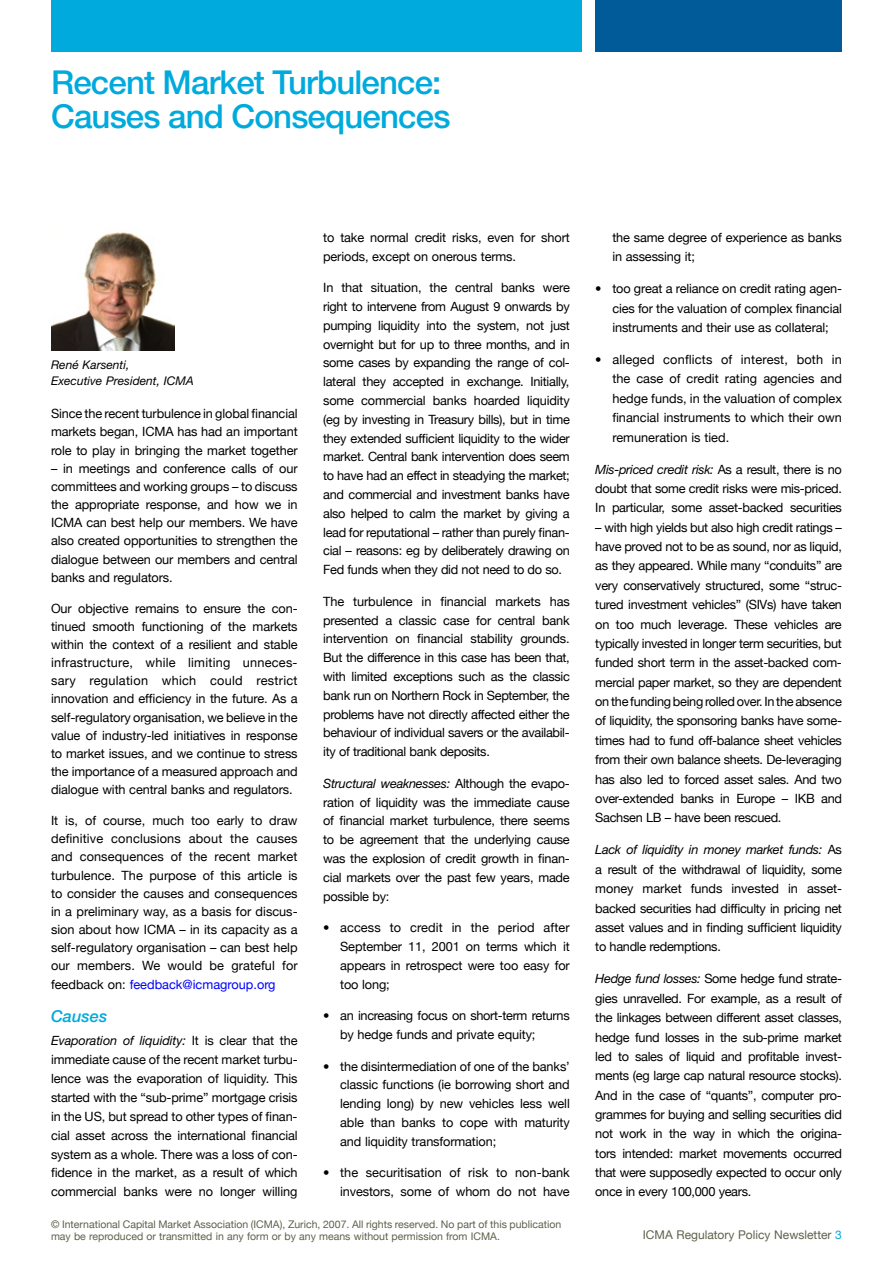
<style>
.page{position:relative;width:893px;height:1263px;background:#fff}
.page>*{position:absolute;margin:0;border:0;box-sizing:border-box;transform-origin:0 0}
.t1{font:500 33px/34.5px "Helvetica Neue";letter-spacing:-.025em;color:#00aadc}
.t2{font:italic 500 16.5px "Helvetica Neue";color:#00aadc}
.t3{font:12.75px/19.4px "Helvetica Neue";letter-spacing:-.01em;color:#000;text-align:justify}
.t4{font:italic 12px/15.8px "Helvetica Neue";color:#000}
.t5{font:12px "Helvetica Neue";color:#5f604b}
.t6{font:10.5px/11.2px "Helvetica Neue";color:#5f604b}
.s1{color:#00f}
.s2{font-style:italic}
.s3{color:#00aadc}
</style>
<div class="page">
<div style="left:51px;top:0;width:531px;height:51px;background:#00aadc"></div>
<div style="left:595px;top:0;width:247px;height:51px;background:#005b98"></div>
<img style="left:51px;top:232px;width:123px;height:119px">
<h1 class="t1" style="left:51px;top:64px;width:401px">Recent Market Turbulence:<br>Causes and Consequences</h1>
<p class="t4" style="left:51px;top:357px;width:144px">René Karsenti,<br>Executive President, ICMA</p>
<p class="t3" style="left:51px;top:404px;width:248px;line-height:18.1px">Since the recent turbulence in global financial markets began, ICMA has had an important role to play in bringing the market together</p>
<p class="t3" style="left:51px;top:459px;width:248px;line-height:18.1px">– in meetings and conference calls of our committees and working groups – to discuss the appropriate response, and how we in ICMA can best help our members. We have also created opportunities to strengthen the dialogue between our members and central banks and regulators.</p>
<p class="t3" style="left:51px;top:599px;width:248px;line-height:18.1px">Our objective remains to ensure the con&shy;tinued smooth functioning of the markets within the context of a resilient and stable infrastructure, while limiting unneces&shy;sary regulation which could restrict innovation and efficiency in the future. As a self-regulatory organisation, we believe in the value of industry-led initiatives in response to market issues, and we continue to stress the importance of a measured approach and dialogue with central banks and regulators.</p>
<p class="t3" style="left:51px;top:811px;width:248px;line-height:18.3px">It is, of course, much too early to draw definitive conclusions about the causes and consequences of the recent market turbulence. The purpose of this article is to consider the causes and consequences in a preliminary way, as a basis for discus&shy;sion about how ICMA – in its capacity as a self-regulatory organisation – can best help our members. We would be grateful for feedback on: <span class="s1">feedback@icmagroup.org</span></p>
<p class="t2" style="left:51px;top:1006px;width:58px">Causes</p>
<p class="t3" style="left:51px;top:1031px;width:248px;line-height:18.9px"><span class="s2">Evaporation of liquidity:</span> It is clear that the immediate cause of the recent market turbu&shy;lence was the evaporation of liquidity. This started with the “sub-prime” mortgage crisis in the US, but spread to other types of finan&shy;cial asset across the international financial system as a whole. There was a loss of con&shy;fidence in the market, as a result of which commercial banks were no longer willing</p>
<p class="t3" style="left:323px;top:228px;width:248px;line-height:18.8px">to take normal credit risks, even for short periods, except on onerous terms.</p>
<p class="t3" style="left:323px;top:278px;width:248px;line-height:18.8px">In that situation, the central banks were right to intervene from August 9 onwards by pumping liquidity into the system, not just overnight but for up to three months, and in some cases by expanding the range of col&shy;lateral they accepted in exchange. Initially, some commercial banks hoarded liquidity (eg by investing in Treasury bills), but in time they extended sufficient liquidity to the wider market. Central bank intervention does seem to have had an effect in steadying the market; and commercial and investment banks have also helped to calm the market by giving a lead for reputational – rather than purely finan&shy;cial – reasons: eg by deliberately drawing on Fed funds when they did not need to do so.</p>
<p class="t3" style="left:323px;top:592px;width:248px;line-height:18.8px">The turbulence in financial markets has presented a classic case for central bank intervention on financial stability grounds.<br>But the difference in this case has been that, with limited exceptions such as the classic bank run on Northern Rock in September, the problems have not directly affected either the behaviour of individual savers or the availabil&shy;ity of traditional bank deposits.</p>
<p class="t3" style="left:323px;top:774px;width:248px;line-height:18.8px"><span class="s2">Structural weaknesses:</span> Although the evapo&shy;ration of liquidity was the immediate cause of financial market turbulence, there seems to be agreement that the underlying cause was the explosion of credit growth in finan&shy;cial markets over the past few years, made possible by:</p>
<p class="t3" style="left:340px;top:918px;width:231px;line-height:18.8px;text-indent:-17px">• access to credit in the period after September 11, 2001 on terms which it appears in retrospect were too easy for too long;</p>
<p class="t3" style="left:340px;top:1006px;width:231px;line-height:18.8px;text-indent:-17px">• an increasing focus on short-term returns by hedge funds and private equity;</p>
<p class="t3" style="left:340px;top:1056px;width:231px;line-height:18.8px;text-indent:-17px">• the disintermediation of one of the banks’ classic functions (ie borrowing short and lending long) by new vehicles less well able than banks to cope with maturity and liquidity transformation;</p>
<p class="t3" style="left:323px;top:1163px;width:248px;line-height:18.8px;text-align:right">• the securitisation of risk to non-bank investors, some of whom do not have</p>
<p class="t3" style="left:612px;top:227px;width:231px">the same degree of experience as banks in assessing it;</p>
<p class="t3" style="left:612px;top:279px;width:231px;text-indent:-17px">• too great a reliance on credit rating agen&shy;cies for the valuation of complex financial instruments and their use as collateral;</p>
<p class="t3" style="left:612px;top:350px;width:231px;text-indent:-17px">• alleged conflicts of interest, both in the case of credit rating agencies and hedge funds, in the valuation of complex financial instruments to which their own remuneration is tied.</p>
<p class="t3" style="left:595px;top:459px;width:248px"><span class="s2">Mis-priced credit risk:</span> As a result, there is no doubt that some credit risks were mis-priced.<br>In particular, some asset-backed securities</p>
<p class="t3" style="left:595px;top:517px;width:248px">– with high yields but also high credit ratings – have proved not to be as sound, nor as liquid, as they appeared. While many “conduits” are very conservatively structured, some “struc&shy;tured investment vehicles” (SIVs) have taken on too much leverage. These vehicles are typically invested in longer term securities, but funded short term in the asset-backed com&shy;mercial paper market, so they are dependent on the funding being rolled over. In the absence of liquidity, the sponsoring banks have some&shy;times had to fund off-balance sheet vehicles from their own balance sheets. De-leveraging has also led to forced asset sales. And two over-extended banks in Europe – IKB and Sachsen LB – have been rescued.</p>
<p class="t3" style="left:595px;top:840px;width:248px"><span class="s2">Lack of liquidity in money market funds:</span> As a result of the withdrawal of liquidity, some money market funds invested in asset&shy;backed securities had difficulty in pricing net asset values and in finding sufficient liquidity to handle redemptions.</p>
<p class="t3" style="left:595px;top:969px;width:248px"><span class="s2">Hedge fund losses:</span> Some hedge fund strate&shy;gies unravelled. For example, as a result of the linkages between different asset classes, hedge fund losses in the sub-prime market led to sales of liquid and profitable invest&shy;ments (eg large cap natural resource stocks).<br>And in the case of “quants”, computer pro&shy;grammes for buying and selling securities did not work in the way in which the origina&shy;tors intended: market movements occurred that were supposedly expected to occur only once in every 100,000 years.</p>
<p class="t6" style="left:51px;top:1219px;width:512px">© International Capital Market Association (ICMA), Zurich, 2007. All rights reserved. No part of this publication may be reproduced or transmitted in any form or by any means without permission from ICMA.</p>
<p class="t5" style="left:643px;top:1228px;width:201px">ICMA Regulatory Policy Newsletter <span class="s3">3</span></p>
</div>
